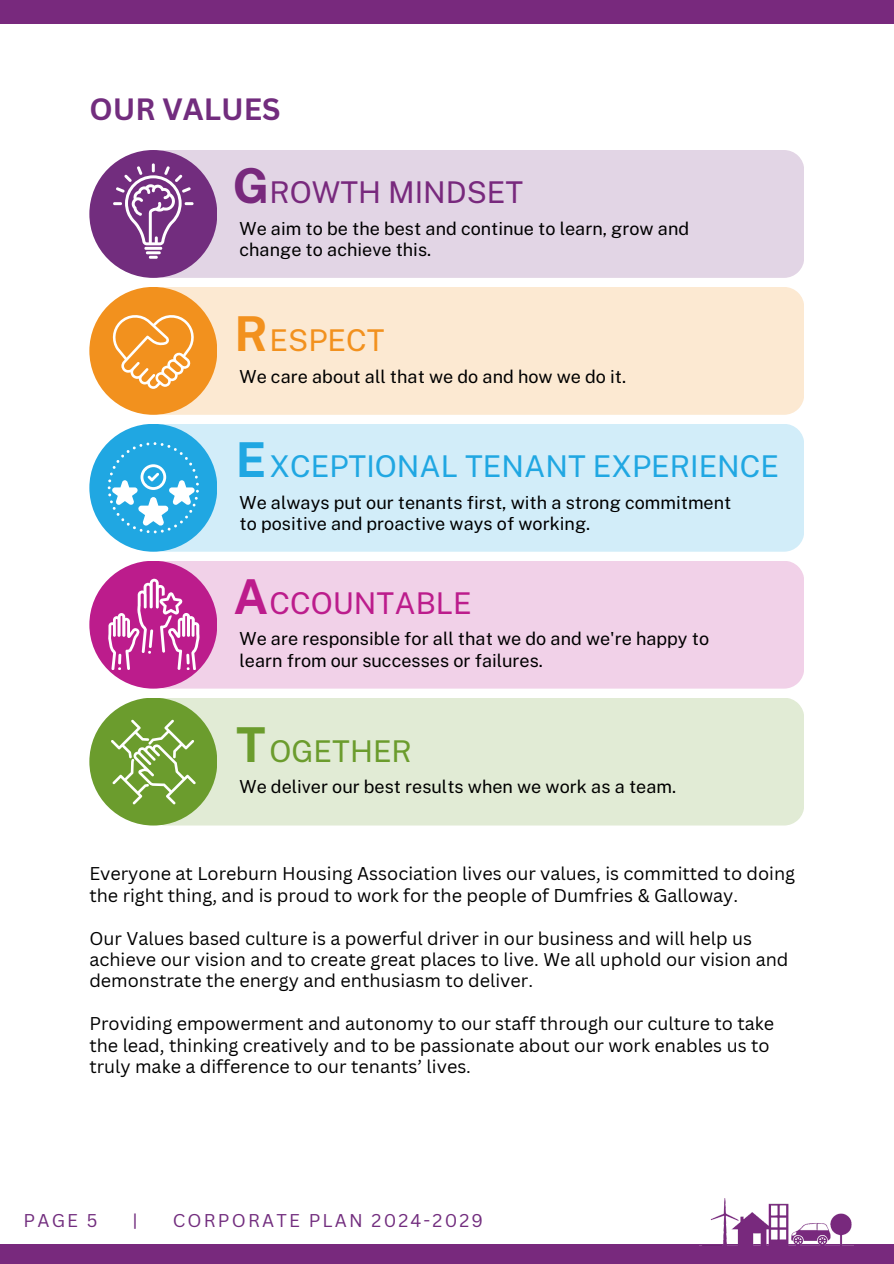
<style>
.page{position:relative;width:894px;height:1264px;background:#fff}
.page>*{position:absolute;margin:0;border:0;box-sizing:border-box;transform-origin:0 0}
.t1{font:700 48px "Public Sans";color:#78297d}
.t2{font:700 48px "Public Sans";color:#f2911e}
.t3{font:700 48px "Public Sans";color:#20a7e2}
.t4{font:700 48px "Public Sans";color:#bc1c8c}
.t5{font:700 48px "Public Sans";color:#6b9c2d}
.t6{font:30px "Public Sans";color:#20a7e2}
.t7{font:30px "Public Sans";color:#78297d}
.t8{font:30px "Public Sans";color:#bc1c8c}
.t9{font:700 30px "Canva Sans";color:#722d7e}
.t10{font:30px "Public Sans";color:#6b9c2d}
.t11{font:30px "Public Sans";color:#f2911e}
.t12{font:18px/21.3px "Canva Sans";color:#000}
.t13{font:18px/21.3px "Public Sans";color:#000}
.t14{font:18px "Canva Sans";letter-spacing:.12em;color:#722d7e}
</style>
<div class="page">
<div style="left:0;top:1244px;width:893px;height:19px;background:#78297d"></div>
<img style="left:699px;top:1198px;width:154px;height:48px">
<div style="left:161px;top:150px;width:642px;height:128px;background:#e2d5e5"></div>
<div style="left:89px;top:150px;width:128px;height:128px;background:#722d7e;border-radius:50%"></div>
<svg style="left:113px;top:163px;width:80px;height:96px"></svg>
<div style="left:161px;top:287px;width:642px;height:128px;background:#fce9d2"></div>
<div style="left:89px;top:287px;width:128px;height:128px;background:#f2911e;border-radius:50%"></div>
<div style="left:161px;top:424px;width:642px;height:127px;background:#d2edf9"></div>
<div style="left:89px;top:424px;width:128px;height:127px;background:#20a7e2;border-radius:50%"></div>
<div style="left:161px;top:561px;width:642px;height:127px;background:#f1d1e8"></div>
<div style="left:89px;top:560px;width:128px;height:128px;background:#bc1c8c;border-radius:50%"></div>
<div style="left:161px;top:698px;width:642px;height:127px;background:#e1ebd5"></div>
<div style="left:89px;top:697px;width:128px;height:128px;background:#6b9c2d;border-radius:50%"></div>
<svg style="left:112px;top:315px;width:82px;height:74px"></svg>
<svg style="left:108px;top:442px;width:91px;height:91px"></svg>
<svg style="left:108px;top:578px;width:92px;height:92px"></svg>
<svg style="left:111px;top:719px;width:85px;height:85px"></svg>
<div style="left:0;top:0;width:893px;height:23px;background:#78297d"></div>
<p class="t9" style="left:89px;top:88px;width:193px">OUR VALUES</p>
<h2 class="t1" style="left:233px;top:157px;width:38px">G</h2>
<p class="t7" style="left:269px;top:175px;width:255px">ROWTH MINDSET</p>
<p class="t13" style="left:239px;top:217px;width:451px">We aim to be the best and continue to learn, grow and change to achieve this.</p>
<p class="t2" style="left:234px;top:305px;width:35px">R</p>
<h2 class="t11" style="left:269px;top:323px;width:116px">ESPECT</h2>
<p class="t13" style="left:239px;top:365px;width:388px">We care about all that we do and how we do it.</p>
<p class="t3" style="left:236px;top:431px;width:32px">E</p>
<p class="t6" style="left:269px;top:448px;width:511px">XCEPTIONAL TENANT EXPERIENCE</p>
<h2 class="t13" style="left:239px;top:491px;width:493px">We always put our tenants first, with a strong commitment to positive and proactive ways of working.</h2>
<p class="t4" style="left:233px;top:568px;width:36px">A</p>
<p class="t8" style="left:269px;top:585px;width:204px">CCOUNTABLE</p>
<p class="t13" style="left:239px;top:628px;width:471px">We are responsible for all that we do and we're happy to learn from our successes or failures.</p>
<h2 class="t5" style="left:236px;top:716px;width:31px">T</h2>
<p class="t10" style="left:269px;top:733px;width:144px">OGETHER</p>
<p class="t13" style="left:239px;top:776px;width:438px">We deliver our best results when we work as a team.</p>
<p class="t12" style="left:89px;top:862px;width:707px">Everyone at Loreburn Housing Association lives our values, is committed to doing the right thing, and is proud to work for the people of Dumfries &amp; Galloway.</p>
<h2 class="t12" style="left:89px;top:927px;width:700px">Our Values based culture is a powerful driver in our business and will help us achieve our vision and to create great places to live. We all uphold our vision and demonstrate the energy and enthusiasm to deliver.</h2>
<p class="t12" style="left:89px;top:1012px;width:686px">Providing empowerment and autonomy to our staff through our culture to take the lead, thinking creatively and to be passionate about our work enables us to truly make a difference to our tenants’ lives.</p>
<p class="t14" style="left:24px;top:1207px;width:75px">PAGE 5</p>
<p class="t14" style="left:132px;top:1207px;width:7px">|</p>
<p class="t14" style="left:173px;top:1207px;width:311px">CORPORATE PLAN 2024-2029</p>
</div>
